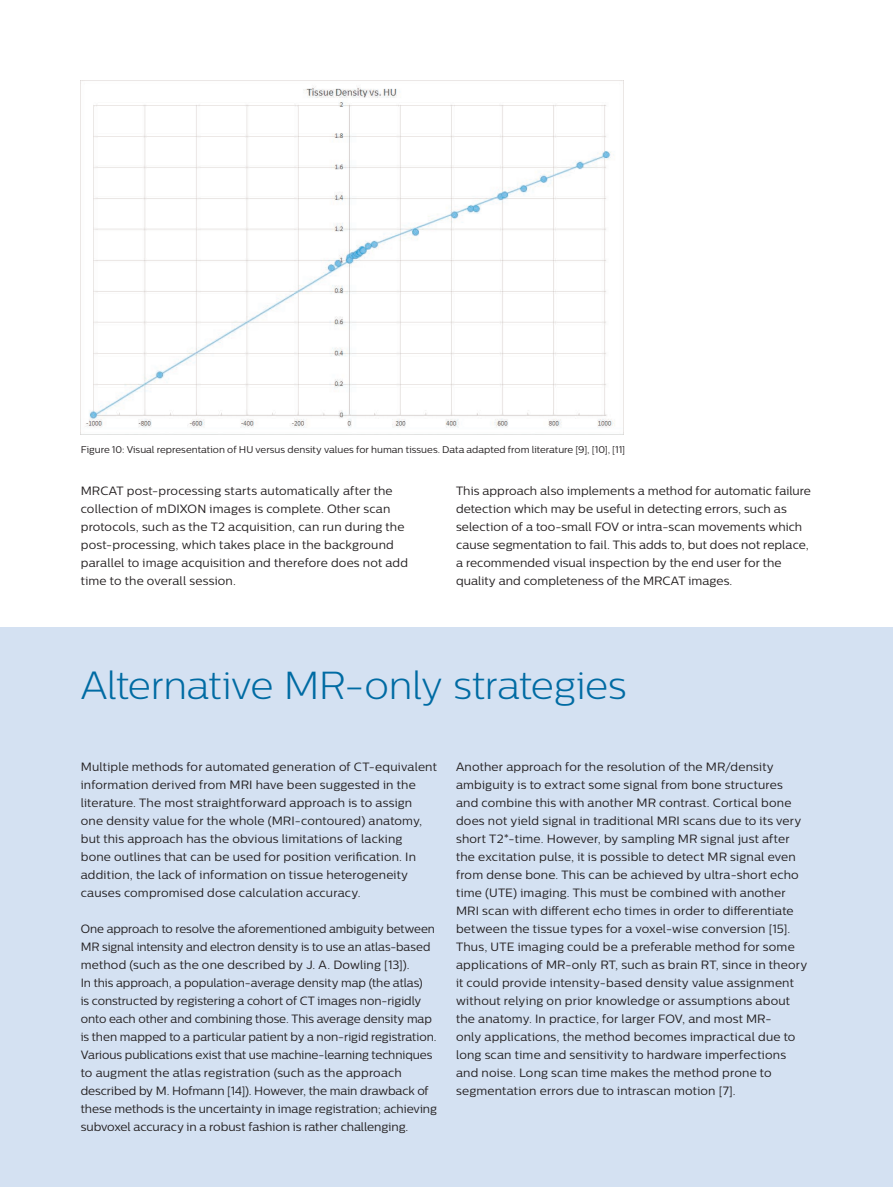
<style>
.page{position:relative;width:893px;height:1187px;background:#fff}
.page>*{position:absolute;margin:0;border:0;box-sizing:border-box;transform-origin:0 0}
.t1{font:300 39px "Centrale Sans";letter-spacing:-.01em;color:#006ba3}
.t2{font:12px/18px "Centrale Sans";letter-spacing:.01em;color:#231f20}
.t3{font:9.75px "Centrale Sans";color:#231f20}
</style>
<div class="page">
<div style="left:0;top:627px;width:893px;height:559px;background:#d4e1f2"></div>
<img style="left:81px;top:87px;width:542px;height:348px">
<p class="t3" style="left:81px;top:444px;width:546px">Figure 10: Visual representation of HU versus density values for human tissues. Data adapted from literature [9], [10], [11]</p>
<p class="t2" style="left:81px;top:481px;width:329px">MRCAT post-processing starts automatically after the collection of mDIXON images is complete. Other scan protocols, such as the T2 acquisition, can run during the post-processing, which takes place in the background parallel to image acquisition and therefore does not add time to the overall session.</p>
<p class="t2" style="left:456px;top:481px;width:356px">This approach also implements a method for automatic failure detection which may be useful in detecting errors, such as selection of a too-small FOV or intra-scan movements which cause segmentation to fail. This adds to, but does not replace, a recommended visual inspection by the end user for the quality and completeness of the MRCAT images.</p>
<h1 class="t1" style="left:81px;top:663px;width:547px">Alternative MR-only strategies</h1>
<p class="t2" style="left:81px;top:757px;width:358px">Multiple methods for automated generation of CT-equivalent information derived from MRI have been suggested in the literature. The most straightforward approach is to assign one density value for the whole (MRI-contoured) anatomy, but this approach has the obvious limitations of lacking<br>bone outlines that can be used for position verification. In addition, the lack of information on tissue heterogeneity causes compromised dose calculation accuracy.</p>
<p class="t2" style="left:81px;top:919px;width:358px">One approach to resolve the aforementioned ambiguity between MR signal intensity and electron density is to use an atlas-based method (such as the one described by J. A. Dowling [13]).<br>In this approach, a population-average density map (the atlas)<br>is constructed by registering a cohort of CT images non-rigidly onto each other and combining those. This average density map is then mapped to a particular patient by a non-rigid registration.<br>Various publications exist that use machine-learning techniques to augment the atlas registration (such as the approach described by M. Hofmann [14]). However, the main drawback of these methods is the uncertainty in image registration; achieving subvoxel accuracy in a robust fashion is rather challenging.</p>
<p class="t2" style="left:456px;top:757px;width:353px">Another approach for the resolution of the MR/density ambiguity is to extract some signal from bone structures and combine this with another MR contrast. Cortical bone does not yield signal in traditional MRI scans due to its very short T2*-time. However, by sampling MR signal just after the excitation pulse, it is possible to detect MR signal even from dense bone. This can be achieved by ultra-short echo time (UTE) imaging. This must be combined with another MRI scan with different echo times in order to differentiate between the tissue types for a voxel-wise conversion [15].<br>Thus, UTE imaging could be a preferable method for some applications of MR-only RT, such as brain RT, since in theory it could provide intensity-based density value assignment without relying on prior knowledge or assumptions about the anatomy. In practice, for larger FOV, and most MR-<br>only applications, the method becomes impractical due to long scan time and sensitivity to hardware imperfections and noise. Long scan time makes the method prone to segmentation errors due to intrascan motion [7].</p>
</div>
